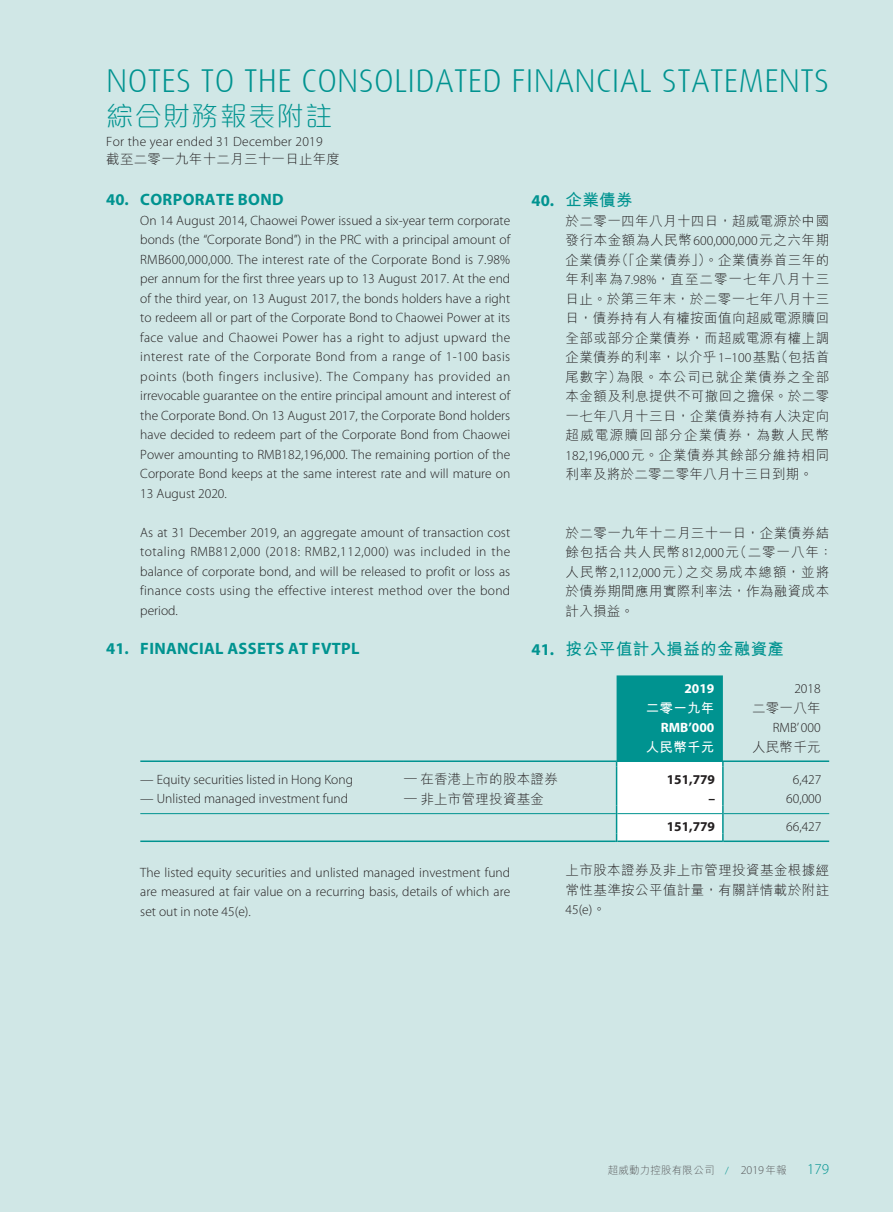
<style>
.page{position:relative;width:893px;height:1212px;background:#d0e7e6}
.page>*{position:absolute;margin:0;border:0;box-sizing:border-box;transform-origin:0 0}
.t1{font:300 33px "Dax";letter-spacing:.01em;color:#009390}
.t2{font:27px "M Elle HK Light E Ten B5 H";letter-spacing:.055em;color:#009390}
.t3{font:700 16.5px "Myriad Pro";letter-spacing:.02em;color:#009390}
.t4{font:16.5px "M Hei HK Bold E Ten B5 H";letter-spacing:.02em;color:#009390}
.t5{font:300 15px "Myriad Pro";color:#009390}
.t6{font:300 13.5px/19.5px "Myriad Pro";color:#231f20;text-align:justify}
.t7{font:13.5px/19.5px "M Hei HK Light E Ten B5 H";letter-spacing:.03em;color:#231f20}
.t8{font:300 13.5px "Myriad Pro";letter-spacing:.02em;color:#231f20}
.t9{font:700 13.5px "Myriad Pro";color:#231f20}
.t10{font:700 13.5px "Myriad Pro";color:#fff}
.t11{font:13.5px "M Hei HK Bold E Ten B5 H";letter-spacing:.02em;color:#fff}
.t12{font:10.5px "M Hei HK Light E Ten B5 H";letter-spacing:.02em;color:#58595b}
.s1{font-family:"Myriad Pro";font-weight:700}
.s2{font-family:"Myriad Pro";font-weight:300}
.s3{font-family:"M Hei HK Light E Ten B5 H";font-weight:400}
.s4{font-family:"Myriad Pro";font-weight:300;color:#009390}
.s5{font-family:"Myriad Pro";font-weight:300;font-size:12px}
</style>
<div class="page">
<svg style="left:616px;top:675px;width:108px;height:167px;background:#78c5c4"></svg>
<hr style="left:140px;top:760px;width:264px;height:2px;background:#009390">
<hr style="left:404px;top:760px;width:213px;height:2px;background:#009390">
<hr style="left:617px;top:760px;width:106px;height:2px;background:#009390">
<hr style="left:723px;top:760px;width:106px;height:2px;background:#009390">
<hr style="left:140px;top:813px;width:264px;height:1px;background:#009390">
<hr style="left:404px;top:813px;width:212px;height:1px;background:#009390">
<hr style="left:617px;top:813px;width:105px;height:1px;background:#009390">
<hr style="left:724px;top:813px;width:105px;height:1px;background:#009390">
<hr style="left:140px;top:840px;width:264px;height:2px;background:#009390">
<hr style="left:404px;top:840px;width:212px;height:2px;background:#009390">
<hr style="left:617px;top:840px;width:105px;height:2px;background:#009390">
<hr style="left:724px;top:840px;width:105px;height:2px;background:#009390">
<h1 class="t1" style="left:106px;top:63px;width:724px">NOTES TO THE CONSOLIDATED FINANCIAL STATEMENTS</h1>
<h2 class="t2" style="left:106px;top:106px;width:228px">綜合財務報表附註</h2>
<p class="t8" style="left:106px;top:137px;width:218px">For the year ended 31 December 2019</p>
<p class="t7" style="left:106px;top:151px;width:235px">截至二零一九年十二月三十一日止年度</p>
<p class="t3" style="left:106px;top:193px;width:179px">40. CORPORATE BOND</p>
<p class="t6" style="left:140px;top:212px;width:371px">On 14 August 2014, Chaowei Power issued a six-year term corporate bonds (the “Corporate Bond”) in the PRC with a principal amount of RMB600,000,000. The interest rate of the Corporate Bond is 7.98% per annum for the first three years up to 13 August 2017. At the end of the third year, on 13 August 2017, the bonds holders have a right to redeem all or part of the Corporate Bond to Chaowei Power at its face value and Chaowei Power has a right to adjust upward the interest rate of the Corporate Bond from a range of 1-100 basis points (both fingers inclusive). The Company has provided an irrevocable guarantee on the entire principal amount and interest of the Corporate Bond. On 13 August 2017, the Corporate Bond holders have decided to redeem part of the Corporate Bond from Chaowei Power amounting to RMB182,196,000. The remaining portion of the Corporate Bond keeps at the same interest rate and will mature on 13 August 2020.</p>
<p class="t6" style="left:140px;top:524px;width:371px">As at 31 December 2019, an aggregate amount of transaction cost totaling RMB812,000 (2018: RMB2,112,000) was included in the balance of corporate bond, and will be released to profit or loss as finance costs using the effective interest method over the bond period.</p>
<p class="t3" style="left:106px;top:642px;width:255px">41. FINANCIAL ASSETS AT FVTPL</p>
<p class="t4" style="left:531px;top:194px;width:103px"><span class="s1">40.</span> 企業債券</p>
<p class="t7" style="left:566px;top:213px;width:265px;text-align:justify">於二零一四年八月十四日，超威電源於中國發行本金額為人民幣<span class="s2">600,000,000</span>元之六年期企業債券（「企業債券」）。企業債券首三年的年利率為<span class="s2">7.98%</span>，直至二零一七年八月十三日止。於第三年末，於二零一七年八月十三日，債券持有人有權按面值向超威電源贖回全部或部分企業債券，而超威電源有權上調企業債券的利率，以介乎<span class="s2">1–100</span>基點（包括首尾數字）為限。本公司已就企業債券之全部本金額及利息提供不可撤回之擔保。於二零一七年八月十三日，企業債券持有人決定向超威電源贖回部分企業債券，為數人民幣<span class="s2">182,196,000</span>元。企業債券其餘部分維持相同利率及將於二零二零年八月十三日到期。</p>
<p class="t7" style="left:566px;top:525px;width:268px">於二零一九年十二月三十一日，企業債券結餘包括合共人民幣<span class="s2">812,000</span>元（二零一八年：人民幣<span class="s2">2,112,000</span>元）之交易成本總額，並將於債券期間應用實際利率法，作為融資成本計入損益。</p>
<p class="t4" style="left:531px;top:642px;width:254px"><span class="s1">41.</span> 按公平值計入損益的金融資產</p>
<p class="t10" style="left:684px;top:683px;width:31px">2019</p>
<p class="t6" style="left:794px;top:680px;width:28px">2018</p>
<p class="t11" style="left:646px;top:702px;width:70px">二零一九年</p>
<p class="t7" style="left:752px;top:700px;width:70px">二零一八年</p>
<p class="t10" style="left:661px;top:722px;width:55px">RMB’000</p>
<p class="t6" style="left:773px;top:719px;width:49px">RMB’ 000</p>
<p class="t11" style="left:646px;top:741px;width:70px">人民幣千元</p>
<p class="t7" style="left:752px;top:739px;width:70px">人民幣千元</p>
<p class="t6" style="left:140px;top:771px;width:214px">— Equity securities listed in Hong Kong</p>
<p class="t7" style="left:404px;top:771px;width:155px"><sup>—</sup> 在香港上市的股本證券</p>
<p class="t9" style="left:667px;top:774px;width:50px">151,779</p>
<p class="t6" style="left:793px;top:771px;width:30px">6,427</p>
<p class="t6" style="left:140px;top:790px;width:209px">— Unlisted managed investment fund</p>
<p class="t7" style="left:404px;top:791px;width:142px"><sup>—</sup> 非上市管理投資基金</p>
<p class="t9" style="left:708px;top:794px;width:8px">–</p>
<p class="t6" style="left:786px;top:790px;width:37px">60,000</p>
<p class="t9" style="left:667px;top:822px;width:50px">151,779</p>
<p class="t6" style="left:786px;top:818px;width:37px">66,427</p>
<p class="t6" style="left:140px;top:864px;width:371px">The listed equity securities and unlisted managed investment fund are measured at fair value on a recurring basis, details of which are set out in note 45(e).</p>
<p class="t7" style="left:566px;top:862px;width:265px">上市股本證券及非上市管理投資基金根據經常性基準按公平值計量，有關詳情載於附註</p>
<p class="t6" style="left:566px;top:901px;width:42px">45(e)<span class="s3">。</span></p>
<p class="t12" style="left:608px;top:1166px;width:180px">超威動力控股有限公司 <span class="s4">/</span> <span class="s5">2019</span>年報</p>
<p class="t5" style="left:807px;top:1163px;width:23px">179</p>
</div>
